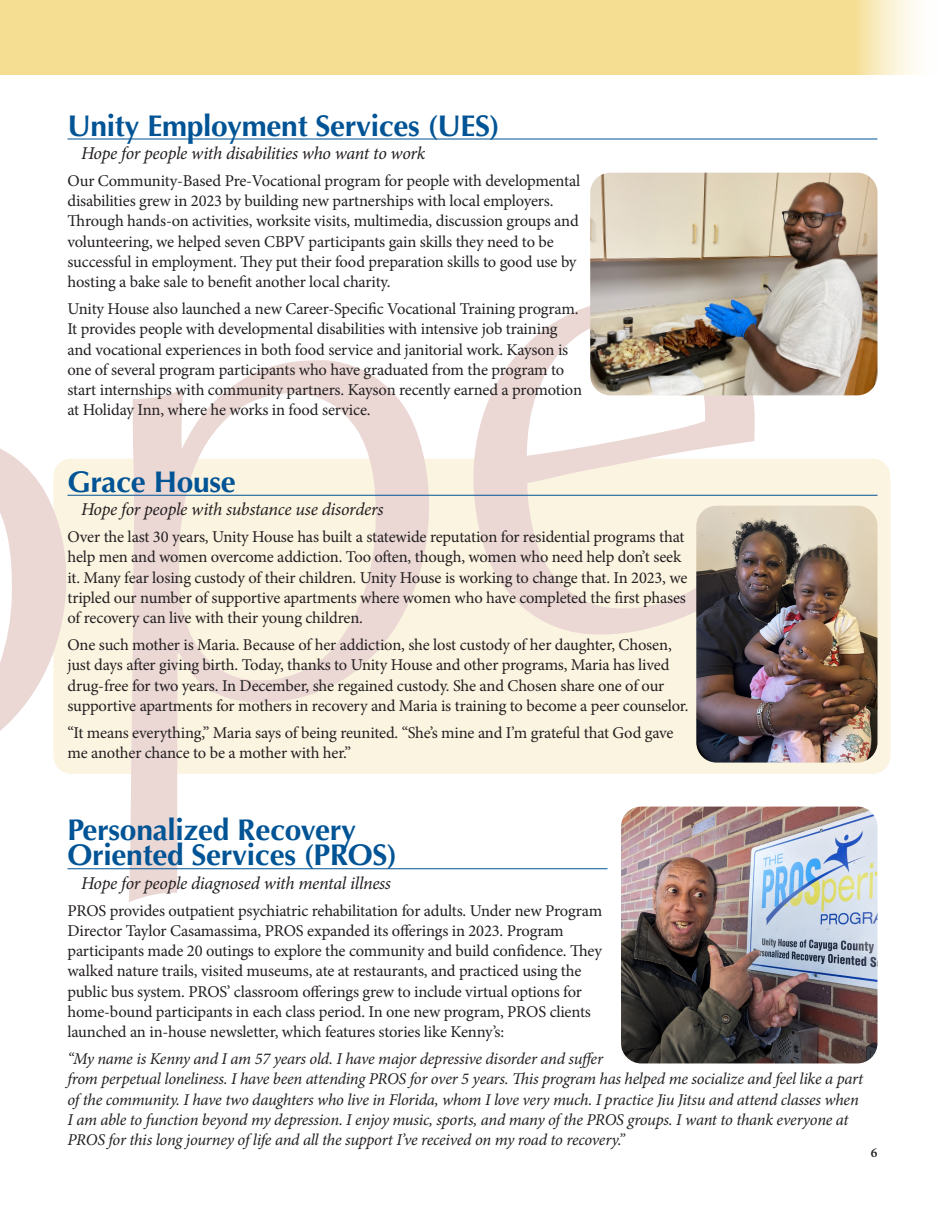
<style>
.page{position:relative;width:945px;height:1215px;background:#fff}
.page>*{position:absolute;margin:0;border:0;box-sizing:border-box;transform-origin:0 0}
.t1{font:700 30px/25.5px "Optima";letter-spacing:-.01em;color:#005495}
.t2{font:italic 18px "Minion Pro";letter-spacing:-.02em;color:#231f20}
.t3{font:16.5px/20.2px "Minion Pro";letter-spacing:-.01em;color:#231f20}
.t4{font:italic 16.5px/20.2px "Minion Pro";letter-spacing:-.015em;color:#231f20}
.t5{font:600 13.5px "Minion Pro";color:#231f20}
</style>
<div class="page">
<div style="left:53px;top:459px;width:837px;height:315px;background:#fbf4e1;border-radius:18px"></div>
<svg style="left:0;top:306px;width:755px;height:596px"></svg>
<hr style="left:68px;top:139px;width:810px;height:1px;background:#005495">
<hr style="left:68px;top:495px;width:810px;height:1px;background:#005495">
<hr style="left:68px;top:868px;width:540px;height:1px;background:#005495">
<div style="left:0;top:0;width:945px;height:74px;background:#f5de92"></div>
<img style="left:696px;top:506px;width:182px;height:257px">
<img style="left:621px;top:807px;width:257px;height:256px">
<img style="left:590px;top:173px;width:288px;height:222px">
<h1 class="t1" style="left:68px;top:113px;width:434px">Unity Employment Services (UES)</h1>
<p class="t2" style="left:81px;top:141px;width:346px">Hope for people with disabilities who want to work</p>
<p class="t3" style="left:68px;top:171px;width:514px">Our Community-Based Pre-Vocational program for people with developmental disabilities grew in 2023 by building new partnerships with local employers.<br>Through hands-on activities, worksite visits, multimedia, discussion groups and volunteering, we helped seven CBPV participants gain skills they need to be successful in employment. They put their food preparation skills to good use by hosting a bake sale to benefit another local charity.</p>
<p class="t3" style="left:68px;top:299px;width:516px">Unity House also launched a new Career-Specific Vocational Training program.<br>It provides people with developmental disabilities with intensive job training and vocational experiences in both food service and janitorial work. Kayson is one of several program participants who have graduated from the program to start internships with community partners. Kayson recently earned a promotion at Holiday Inn, where he works in food service.</p>
<h1 class="t1" style="left:68px;top:469px;width:170px">Grace House</h1>
<p class="t2" style="left:81px;top:497px;width:304px">Hope for people with substance use disorders</p>
<p class="t3" style="left:68px;top:527px;width:622px">Over the last 30 years, Unity House has built a statewide reputation for residential programs that help men and women overcome addiction. Too often, though, women who need help don’t seek it. Many fear losing custody of their children. Unity House is working to change that. In 2023, we tripled our number of supportive apartments where women who have completed the first phases of recovery can live with their young children.</p>
<p class="t3" style="left:68px;top:635px;width:623px">One such mother is Maria. Because of her addiction, she lost custody of her daughter, Chosen, just days after giving birth. Today, thanks to Unity House and other programs, Maria has lived drug-free for two years. In December, she regained custody. She and Chosen share one of our supportive apartments for mothers in recovery and Maria is training to become a peer counselor.</p>
<p class="t3" style="left:68px;top:723px;width:608px">“It means everything,” Maria says of being reunited. “She’s mine and I’m grateful that God gave me another chance to be a mother with her.”</p>
<h1 class="t1" style="left:68px;top:817px;width:331px">Personalized Recovery<br>Oriented Services (PROS)</h1>
<p class="t2" style="left:81px;top:871px;width:312px">Hope for people diagnosed with mental illness</p>
<p class="t3" style="left:68px;top:900px;width:536px">PROS provides outpatient psychiatric rehabilitation for adults. Under new Program Director Taylor Casamassima, PROS expanded its offerings in 2023. Program participants made 20 outings to explore the community and build confidence. They walked nature trails, visited museums, ate at restaurants, and practiced using the public bus system. PROS’ classroom offerings grew to include virtual options for home-bound participants in each class period. In one new program, PROS clients launched an in-house newsletter, which features stories like Kenny’s:</p>
<p class="t4" style="left:68px;top:1049px;width:797px">“My name is Kenny and I am 57 years old. I have major depressive disorder and suffer<br>from perpetual loneliness. I have been attending PROS for over 5 years. This program has helped me socialize and feel like a part of the community. I have two daughters who live in Florida, whom I love very much. I practice Jiu Jitsu and attend classes when I am able to function beyond my depression. I enjoy music, sports, and many of the PROS groups. I want to thank everyone at PROS for this long journey of life and all the support I’ve received on my road to recovery.”</p>
<p class="t5" style="left:871px;top:1144px;width:8px">6</p>
</div>
